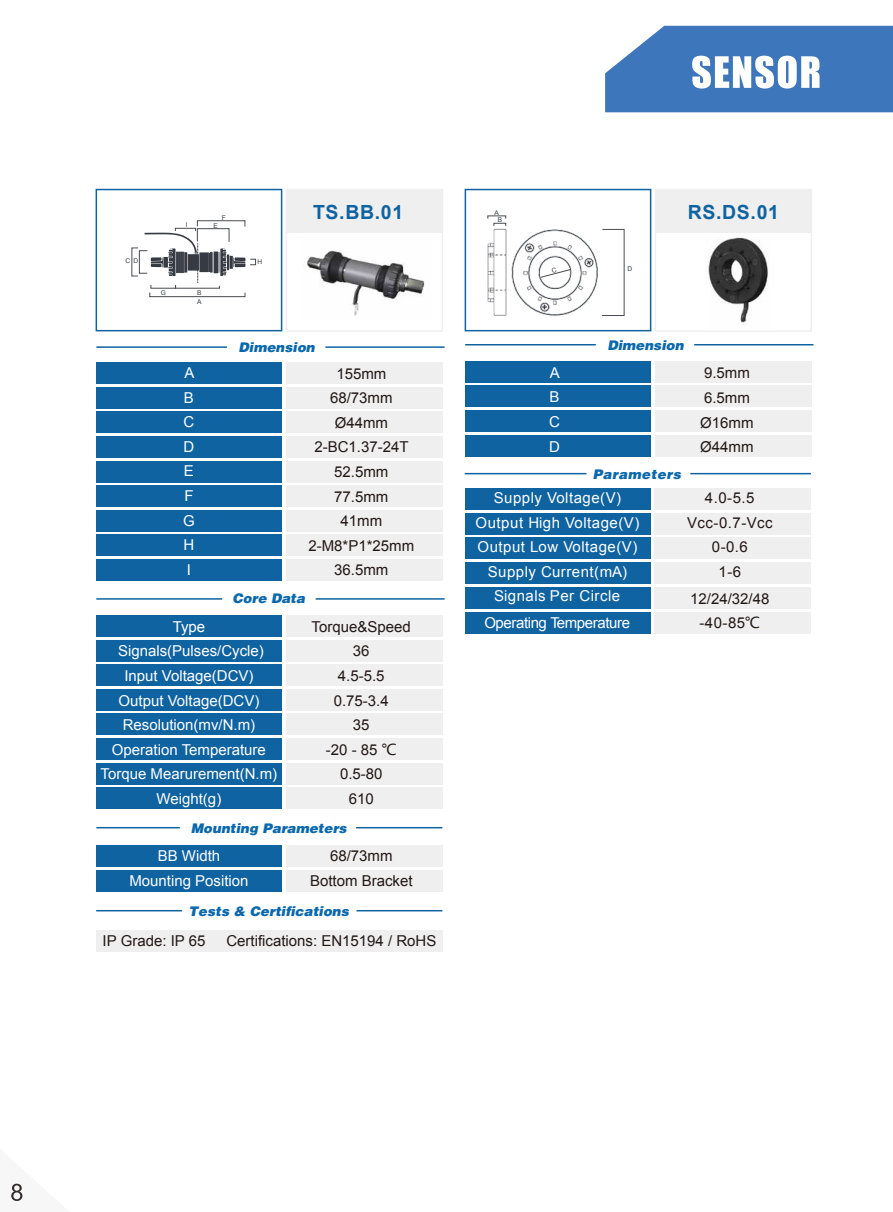
<style>
.page{position:relative;width:893px;height:1212px;background:#fff}
.page>*{position:absolute;margin:0;border:0;box-sizing:border-box;transform-origin:0 0}
.t1{font:700 19.5px "Arial";letter-spacing:.035em;color:#1063a1}
.t2{font:15px/24.6px "Arial";color:#221815;text-align:center}
.t3{font:15px/24.6px "Arial";color:#fff;text-align:center}
.t4{font:15px/24.6px "Arial";letter-spacing:.035em;color:#fff;text-align:center}
.t5{font:15px "Arial";letter-spacing:-.025em;color:#fff}
.t6{font:13.35px "Airbus Special";color:#0b68ac}
.t7{font:13.35px "Airbus Special";letter-spacing:.035em;color:#0b68ac}
.t8{font:6.6px/7.8px "Arial";color:#353a43;text-align:center}
.s1{font-family:"Microsoft Ya Hei"}
</style>
<div class="page">
<div style="left:96px;top:362px;width:186px;height:22px;background:#1063a1"></div>
<div style="left:96px;top:387px;width:186px;height:22px;background:#1063a1"></div>
<div style="left:96px;top:412px;width:186px;height:21px;background:#1063a1"></div>
<div style="left:96px;top:436px;width:186px;height:22px;background:#1063a1"></div>
<div style="left:96px;top:461px;width:186px;height:21px;background:#1063a1"></div>
<div style="left:96px;top:485px;width:186px;height:22px;background:#1063a1"></div>
<div style="left:96px;top:510px;width:186px;height:21px;background:#1063a1"></div>
<div style="left:96px;top:535px;width:186px;height:21px;background:#1063a1"></div>
<div style="left:96px;top:559px;width:186px;height:22px;background:#1063a1"></div>
<div style="left:96px;top:845px;width:186px;height:22px;background:#1063a1"></div>
<div style="left:96px;top:870px;width:186px;height:22px;background:#1063a1"></div>
<div style="left:96px;top:615px;width:186px;height:22px;background:#1063a1"></div>
<div style="left:96px;top:640px;width:186px;height:21px;background:#1063a1"></div>
<div style="left:96px;top:664px;width:186px;height:22px;background:#1063a1"></div>
<div style="left:96px;top:689px;width:186px;height:21px;background:#1063a1"></div>
<div style="left:96px;top:714px;width:186px;height:21px;background:#1063a1"></div>
<div style="left:96px;top:738px;width:186px;height:22px;background:#1063a1"></div>
<div style="left:96px;top:763px;width:186px;height:21px;background:#1063a1"></div>
<div style="left:96px;top:787px;width:186px;height:22px;background:#1063a1"></div>
<div style="left:286px;top:362px;width:156px;height:22px;background:#efefef"></div>
<div style="left:286px;top:387px;width:156px;height:22px;background:#efefef"></div>
<div style="left:286px;top:412px;width:156px;height:21px;background:#efefef"></div>
<div style="left:286px;top:436px;width:156px;height:22px;background:#efefef"></div>
<div style="left:286px;top:461px;width:156px;height:21px;background:#efefef"></div>
<div style="left:286px;top:485px;width:156px;height:22px;background:#efefef"></div>
<div style="left:286px;top:510px;width:156px;height:21px;background:#efefef"></div>
<div style="left:286px;top:535px;width:156px;height:21px;background:#efefef"></div>
<div style="left:286px;top:559px;width:156px;height:22px;background:#efefef"></div>
<div style="left:286px;top:845px;width:156px;height:22px;background:#efefef"></div>
<div style="left:286px;top:870px;width:156px;height:22px;background:#efefef"></div>
<div style="left:286px;top:615px;width:156px;height:22px;background:#efefef"></div>
<div style="left:286px;top:640px;width:156px;height:21px;background:#efefef"></div>
<div style="left:286px;top:664px;width:156px;height:22px;background:#efefef"></div>
<div style="left:286px;top:689px;width:156px;height:21px;background:#efefef"></div>
<div style="left:286px;top:714px;width:156px;height:21px;background:#efefef"></div>
<div style="left:286px;top:738px;width:156px;height:22px;background:#efefef"></div>
<div style="left:286px;top:763px;width:156px;height:21px;background:#efefef"></div>
<div style="left:286px;top:787px;width:156px;height:22px;background:#efefef"></div>
<div style="left:286px;top:189px;width:157px;height:143px;border:2px solid #efefef"></div>
<hr style="left:96px;top:827px;width:84px;height:1px;background:#1063a1">
<hr style="left:356px;top:827px;width:86px;height:1px;background:#1063a1">
<hr style="left:96px;top:598px;width:126px;height:2px;background:#1063a1">
<hr style="left:316px;top:598px;width:129px;height:2px;background:#1063a1">
<hr style="left:96px;top:346px;width:131px;height:2px;background:#1063a1">
<hr style="left:325px;top:346px;width:120px;height:2px;background:#1063a1">
<div style="left:96px;top:930px;width:347px;height:21px;background:#efefef"></div>
<hr style="left:96px;top:910px;width:86px;height:1px;background:#1063a1">
<hr style="left:356px;top:910px;width:86px;height:1px;background:#1063a1">
<hr style="left:465px;top:473px;width:121px;height:1px;background:#1063a1">
<hr style="left:690px;top:473px;width:121px;height:1px;background:#1063a1">
<div style="left:96px;top:189px;width:186px;height:142px;border:2px solid #1063a1"></div>
<img style="left:307px;top:250px;width:118px;height:66px">
<img style="left:708px;top:237px;width:60px;height:86px">
<div style="left:465px;top:488px;width:185px;height:22px;background:#1063a1"></div>
<div style="left:465px;top:513px;width:185px;height:22px;background:#1063a1"></div>
<div style="left:465px;top:538px;width:185px;height:21px;background:#1063a1"></div>
<div style="left:465px;top:562px;width:185px;height:22px;background:#1063a1"></div>
<div style="left:465px;top:612px;width:185px;height:21px;background:#1063a1"></div>
<div style="left:655px;top:488px;width:156px;height:22px;background:#efefef"></div>
<div style="left:655px;top:513px;width:156px;height:22px;background:#efefef"></div>
<div style="left:655px;top:538px;width:156px;height:21px;background:#efefef"></div>
<div style="left:655px;top:562px;width:156px;height:22px;background:#efefef"></div>
<div style="left:655px;top:612px;width:156px;height:21px;background:#efefef"></div>
<div style="left:286px;top:189px;width:156px;height:44px;background:#efefef"></div>
<div style="left:465px;top:189px;width:186px;height:142px;border:2px solid #1063a1"></div>
<div style="left:655px;top:189px;width:156px;height:44px;background:#efefef"></div>
<div style="left:655px;top:189px;width:157px;height:143px;border:2px solid #efefef"></div>
<div style="left:175px;top:228px;width:21px;height:3px;border:1px solid #494c50"></div>
<div style="left:197px;top:228px;width:32px;height:14px;border:1px solid #494c50"></div>
<div style="left:197px;top:220px;width:48px;height:7px;border:1px solid #494c50"></div>
<svg style="left:144px;top:233px;width:112px;height:50px"></svg>
<div style="left:175px;top:285px;width:45px;height:4px;border:1px solid #494c50"></div>
<div style="left:149px;top:292px;width:96px;height:5px;border:1px solid #494c50"></div>
<div style="left:150px;top:284px;width:26px;height:5px;border:1px solid #494c50"></div>
<div style="left:139px;top:250px;width:9px;height:24px;border:1px solid #494c50"></div>
<div style="left:465px;top:587px;width:185px;height:21px;background:#1063a1"></div>
<div style="left:655px;top:587px;width:156px;height:21px;background:#efefef"></div>
<hr style="left:465px;top:344px;width:131px;height:1px;background:#1063a1">
<hr style="left:694px;top:344px;width:119px;height:1px;background:#1063a1">
<div style="left:465px;top:361px;width:185px;height:21px;background:#1063a1"></div>
<div style="left:465px;top:386px;width:185px;height:21px;background:#1063a1"></div>
<div style="left:465px;top:410px;width:185px;height:22px;background:#1063a1"></div>
<div style="left:465px;top:435px;width:185px;height:21px;background:#1063a1"></div>
<div style="left:655px;top:361px;width:156px;height:21px;background:#efefef"></div>
<div style="left:655px;top:386px;width:156px;height:21px;background:#efefef"></div>
<div style="left:655px;top:410px;width:156px;height:22px;background:#efefef"></div>
<div style="left:655px;top:435px;width:156px;height:21px;background:#efefef"></div>
<img style="left:487px;top:222px;width:121px;height:94px">
<svg style="left:601px;top:229px;width:24px;height:87px"></svg>
<svg style="left:493px;top:223px;width:13px;height:3px"></svg>
<svg style="left:605px;top:26px;width:288px;height:86px"></svg>
<svg style="left:11px;top:1183px;width:12px;height:18px"></svg>
<svg style="left:540px;top:267px;width:32px;height:11px"></svg>
<p class="t8" style="left:126px;top:257px;width:14px">C D</p>
<p class="t8" style="left:186px;top:221px;width:3px">I</p>
<p class="t8" style="left:222px;top:214px;width:6px">F</p>
<p class="t8" style="left:213px;top:222px;width:6px">E</p>
<p class="t8" style="left:161px;top:289px;width:7px">G</p>
<p class="t8" style="left:197px;top:289px;width:6px">B</p>
<p class="t8" style="left:197px;top:298px;width:6px">A</p>
<p class="t8" style="left:258px;top:258px;width:6px">H</p>
<h1 class="t1" style="left:313px;top:199px;width:92px">TS.BB.01</h1>
<h1 class="t1" style="left:688px;top:199px;width:93px">RS.DS.01</h1>
<p class="t8" style="left:494px;top:208px;width:9px">A<br>B</p>
<p class="t8" style="left:627px;top:265px;width:6px">D</p>
<p class="t6" style="left:239px;top:339px;width:78px">Dimension</p>
<p class="t6" style="left:607px;top:337px;width:78px">Dimension</p>
<p class="t3" style="left:183px;top:361px;width:13px;text-align:justify">A B C D E F G H I</p>
<p class="t2" style="left:308px;top:361px;width:107px">155mm<br>68/73mm<br>Ø44mm<br>2-BC1.37-24T<br>52.5mm<br>77.5mm<br>41mm<br>2-M8*P1*25mm<br>36.5mm</p>
<p class="t6" style="left:233px;top:590px;width:74px">Core Data</p>
<p class="t3" style="left:101px;top:614px;width:178px">Type<br>Signals(Pulses/Cycle)<br>Input Voltage(DCV)<br>Output Voltage(DCV)<br>Resolution(mv/N.m)<br>Operation Temperature<br>Torque Mearurement(N.m)<br>Weight(g)</p>
<p class="t2" style="left:312px;top:614px;width:101px">Torque&amp;Speed<br>36<br>4.5-5.5<br>0.75-3.4<br>35<br>-20 - 85 <span class="s1">℃<br></span>0.5-80<br>610</p>
<p class="t6" style="left:191px;top:820px;width:157px">Mounting Parameters</p>
<p class="t3" style="left:129px;top:844px;width:121px">BB Width<br>Mounting Position</p>
<p class="t2" style="left:310px;top:844px;width:104px">68/73mm<br>Bottom Bracket</p>
<p class="t6" style="left:189px;top:903px;width:162px">Tests &amp; Certifications</p>
<p class="t2" style="left:103px;top:928px;width:104px">IP Grade: IP 65</p>
<p class="t2" style="left:226px;top:928px;width:212px">Certifications: EN15194 / RoHS</p>
<p class="t3" style="left:549px;top:360px;width:12px;text-align:justify">A B C D</p>
<p class="t7" style="left:593px;top:466px;width:90px">Parameters</p>
<p class="t2" style="left:700px;top:361px;width:55px;text-align:left">9.5mm<br>6.5mm<br>Ø16mm<br>Ø44mm</p>
<p class="t4" style="left:476px;top:486px;width:165px">Supply Voltage(V)<br>Output High Voltage(V)<br>Output Low Voltage(V)<br>Supply Current(mA)<br>Signals Per Circle</p>
<p class="t5" style="left:484px;top:613px;width:147px">Operating Temperature</p>
<p class="t2" style="left:687px;top:486px;width:87px">4.0-5.5<br>Vcc-0.7-Vcc<br>0-0.6<br>1-6</p>
<p class="t2" style="left:699px;top:611px;width:62px">-40-85<span class="s1">℃</span></p>
<p class="t2" style="left:690px;top:586px;width:81px">12/24/32/48</p>
</div>
